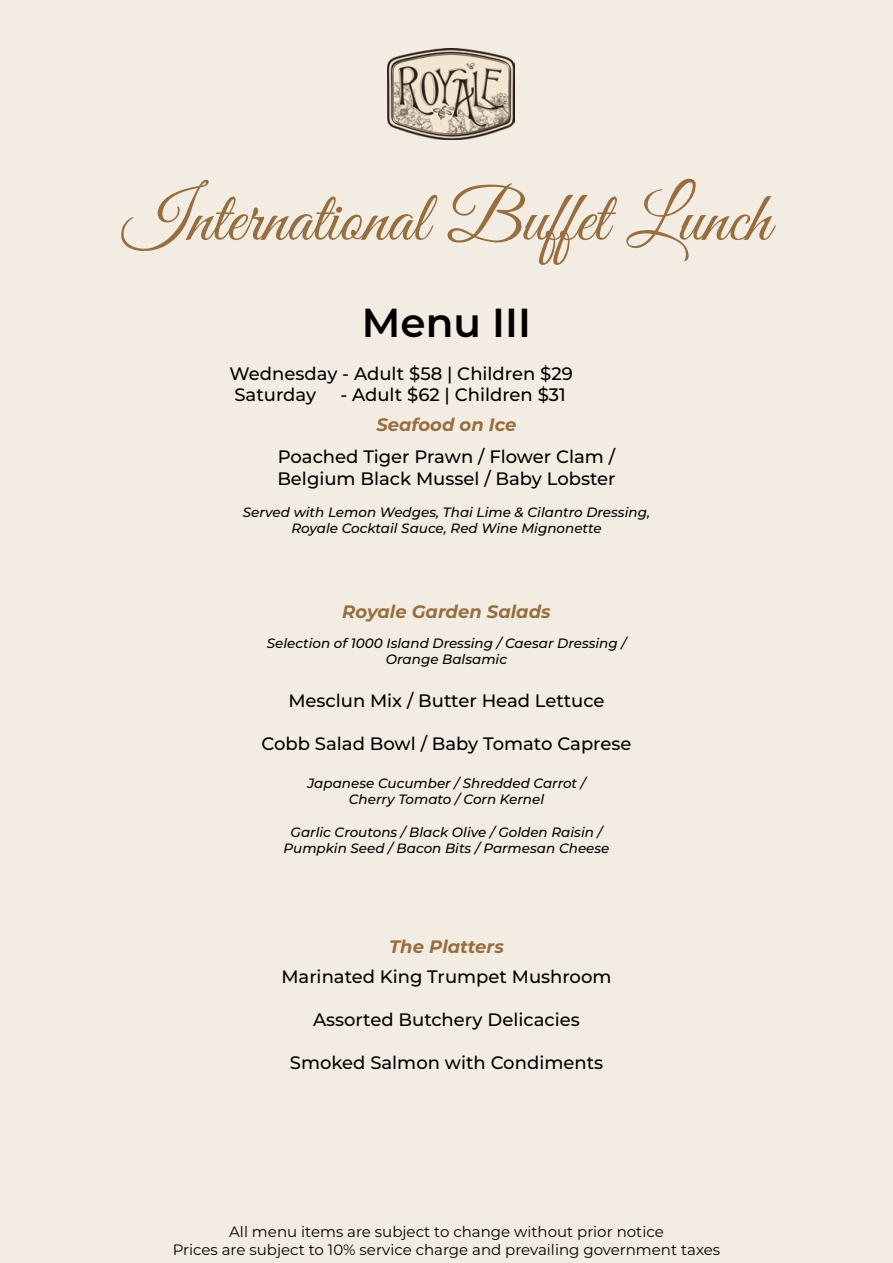
<style>
.page{position:relative;width:893px;height:1263px;background:#f3ece2}
.page>*{position:absolute;margin:0;border:0;box-sizing:border-box;transform-origin:0 0}
.t1{font:72px "Great Vibes";color:#976e40}
.t2{font:600 40.5px "Montserrat";color:#000}
.t3{font:500 18px/21.6px "Montserrat";color:#000}
.t4{font:italic 700 18px "Montserrat";color:#976e40}
.t5{font:15px/18px "Montserrat";color:#000;text-align:center}
.t6{font:italic 500 13.5px/16.2px "Montserrat";color:#000;text-align:center}
</style>
<div class="page">
<img style="left:388px;top:49px;width:126px;height:90px">
<h1 class="t1" style="left:123px;top:179px;width:649px">International Buffet Lunch</h1>
<h2 class="t2" style="left:362px;top:294px;width:171px">Menu III</h2>
<h3 class="t3" style="left:230px;top:362px;width:345px">Wednesday - Adult $58 | Children $29<br>Saturday</h3>
<h3 class="t3" style="left:340px;top:383px;width:227px">- Adult $62 | Children $31</h3>
<h3 class="t4" style="left:376px;top:412px;width:142px">Seafood on Ice</h3>
<h3 class="t3" style="left:277px;top:445px;width:340px">Poached Tiger Prawn / Flower Clam /<br>Belgium Black Mussel / Baby Lobster</h3>
<p class="t6" style="left:243px;top:504px;width:409px">Served with Lemon Wedges, Thai Lime &amp; Cilantro Dressing,<br>Royale Cocktail Sauce, Red Wine Mignonette</p>
<h3 class="t4" style="left:342px;top:598px;width:210px">Royale Garden Salads</h3>
<p class="t6" style="left:267px;top:634px;width:361px">Selection of 1000 Island Dressing / Caesar Dressing /<br>Orange Balsamic</p>
<h3 class="t3" style="left:288px;top:689px;width:318px">Mesclun Mix / Butter Head Lettuce</h3>
<h3 class="t3" style="left:261px;top:732px;width:371px">Cobb Salad Bowl / Baby Tomato Caprese</h3>
<p class="t6" style="left:307px;top:774px;width:280px">Japanese Cucumber / Shredded Carrot /<br>Cherry Tomato / Corn Kernel</p>
<p class="t6" style="left:283px;top:823px;width:328px">Garlic Croutons / Black Olive / Golden Raisin /<br>Pumpkin Seed / Bacon Bits / Parmesan Cheese</p>
<h3 class="t4" style="left:389px;top:933px;width:116px">The Platters</h3>
<h3 class="t3" style="left:281px;top:965px;width:332px">Marinated King Trumpet Mushroom</h3>
<h3 class="t3" style="left:313px;top:1008px;width:268px">Assorted Butchery Delicacies</h3>
<h3 class="t3" style="left:290px;top:1051px;width:315px">Smoked Salmon with Condiments</h3>
<p class="t5" style="left:173px;top:1222px;width:549px">All menu items are subject to change without prior notice<br>Prices are subject to 10% service charge and prevailing government taxes</p>
</div>
